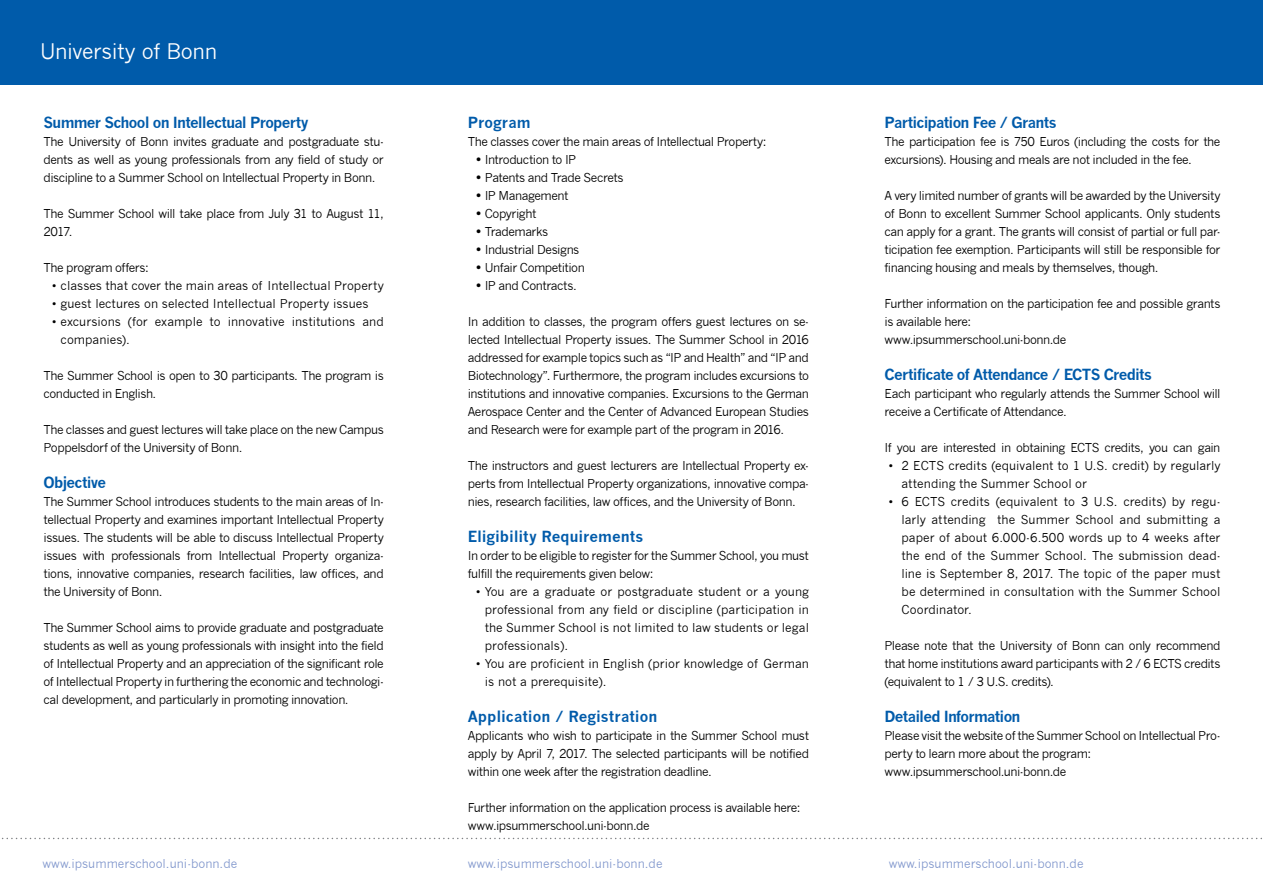
<style>
.page{position:relative;width:1263px;height:893px;background:#fff}
.page>*{position:absolute;margin:0;border:0;box-sizing:border-box;transform-origin:0 0}
.t1{font:21px "News Gothic";letter-spacing:-.02em;color:#fff}
.t2{font:700 15px "News Gothic";letter-spacing:-.045em;color:#005baa}
.t3{font:700 15px "News Gothic";color:#005baa}
.t4{font:700 15px "News Gothic";letter-spacing:.005em;color:#005baa}
.t5{font:12px/18px "News Gothic";letter-spacing:-.035em;color:#000;text-align:justify}
.t6{font:12px/18px "News Gothic";color:#000}
.t7{font:12px "News Gothic";color:#8298cd}
.s1{font-family:"Myriad Pro";font-size:18px}
</style>
<div class="page">
<div style="left:0;top:0;width:1263px;height:85px;background:#005baa"></div>
<svg style="left:2px;top:838px;width:1260px;height:1px"></svg>
<h1 class="t1" style="left:40px;top:39px;width:178px">University of Bonn</h1>
<p class="t2" style="left:44px;top:113px;width:267px">Summer School on Intellectual Property</p>
<p class="t5" style="left:44px;top:132px;width:342px">The University of Bonn invites graduate and postgraduate stu&shy;dents as well as young professionals from any field of study or discipline to a Summer School on Intellectual Property in Bonn.</p>
<p class="t5" style="left:44px;top:204px;width:342px">The Summer School will take place from July 31 to August 11,<br>2017.</p>
<p class="t5" style="left:44px;top:258px;width:107px">The program offers:</p>
<p class="t6" style="left:52px;top:276px;width:333px">• classes that cover the main areas of Intellectual Property</p>
<p class="t6" style="left:52px;top:294px;width:318px">• guest lectures on selected Intellectual Property issues</p>
<p class="t6" style="left:61px;top:312px;width:325px;text-indent:-9px">• excursions (for example to innovative institutions and companies).</p>
<p class="t5" style="left:44px;top:366px;width:342px">The Summer School is open to 30 participants. The program is conducted in English.</p>
<p class="t5" style="left:44px;top:420px;width:342px">The classes and guest lectures will take place on the new Campus<br>Poppelsdorf of the University of Bonn.</p>
<p class="t2" style="left:44px;top:473px;width:64px">Objective</p>
<p class="t5" style="left:44px;top:492px;width:342px">The Summer School introduces students to the main areas of In&shy;tellectual Property and examines important Intellectual Property issues. The students will be able to discuss Intellectual Property issues with professionals from Intellectual Property organiza&shy;tions, innovative companies, research facilities, law offices, and the University of Bonn.</p>
<p class="t5" style="left:44px;top:618px;width:342px">The Summer School aims to provide graduate and postgraduate students as well as young professionals with insight into the field of Intellectual Property and an appreciation of the significant role of Intellectual Property in furthering the economic and technologi&shy;cal development, and particularly in promoting innovation.</p>
<p class="t4" style="left:468px;top:113px;width:64px">Program</p>
<p class="t5" style="left:468px;top:132px;width:300px">The classes cover the main areas of Intellectual Property:</p>
<p class="t5" style="left:476px;top:150px;width:102px"><span class="s1">•</span> Introduction to IP</p>
<p class="t5" style="left:476px;top:168px;width:149px"><span class="s1">•</span> Patents and Trade Secrets</p>
<p class="t5" style="left:476px;top:186px;width:94px"><span class="s1">•</span> IP Management</p>
<p class="t5" style="left:476px;top:204px;width:62px"><span class="s1">•</span> Copyright</p>
<p class="t5" style="left:476px;top:222px;width:74px"><span class="s1">•</span> Trademarks</p>
<p class="t5" style="left:476px;top:240px;width:105px"><span class="s1">•</span> Industrial Designs</p>
<p class="t5" style="left:476px;top:258px;width:110px"><span class="s1">•</span> Unfair Competition</p>
<p class="t5" style="left:476px;top:276px;width:102px"><span class="s1">•</span> IP and Contracts.</p>
<p class="t5" style="left:468px;top:312px;width:343px">In addition to classes, the program offers guest lectures on se&shy;lected Intellectual Property issues. The Summer School in 2016 addressed for example topics such as “IP and Health” and “IP and Biotechnology”. Furthermore, the program includes excursions to institutions and innovative companies. Excursions to the German Aerospace Center and the Center of Advanced European Studies and Research were for example part of the program in 2016.</p>
<p class="t5" style="left:468px;top:456px;width:343px">The instructors and guest lecturers are Intellectual Property ex&shy;perts from Intellectual Property organizations, innovative compa&shy;nies, research facilities, law offices, and the University of Bonn.</p>
<p class="t3" style="left:468px;top:527px;width:177px">Eligibility Requirements</p>
<p class="t5" style="left:468px;top:546px;width:343px">In order to be eligible to register for the Summer School, you must fulfill the requirements given below:</p>
<p class="t5" style="left:485px;top:582px;width:326px;text-indent:-9px">• You are a graduate or postgraduate student or a young professional from any field or discipline (participation in the Summer School is not limited to law students or legal professionals).</p>
<p class="t6" style="left:485px;top:654px;width:326px;text-indent:-9px">• You are proficient in English (prior knowledge of German is not a prerequisite).</p>
<p class="t3" style="left:468px;top:707px;width:191px">Application / Registration</p>
<p class="t5" style="left:468px;top:726px;width:343px">Applicants who wish to participate in the Summer School must apply by April 7, 2017. The selected participants will be notified within one week after the registration deadline.</p>
<p class="t5" style="left:468px;top:798px;width:334px">Further information on the application process is available here: www.ipsummerschool.uni-bonn.de</p>
<p class="t7" style="left:43px;top:856px;width:196px">www.ipsummerschool.uni-bonn.de</p>
<p class="t7" style="left:468px;top:856px;width:196px">www.ipsummerschool.uni-bonn.de</p>
<p class="t2" style="left:884px;top:113px;width:174px">Participation Fee / Grants</p>
<p class="t5" style="left:884px;top:132px;width:337px">The participation fee is 750 Euros (including the costs for the excursions). Housing and meals are not included in the fee.</p>
<p class="t5" style="left:884px;top:186px;width:337px">A very limited number of grants will be awarded by the University of Bonn to excellent Summer School applicants. Only students can apply for a grant. The grants will consist of partial or full par&shy;ticipation fee exemption. Participants will still be responsible for financing housing and meals by themselves, though.</p>
<p class="t5" style="left:884px;top:294px;width:337px;text-align:left">Further information on the participation fee and possible grants is available here:<br>www.ipsummerschool.uni-bonn.de</p>
<p class="t2" style="left:884px;top:365px;width:269px">Certificate of Attendance / ECTS Credits</p>
<p class="t5" style="left:884px;top:384px;width:337px">Each participant who regularly attends the Summer School will receive a Certificate of Attendance.</p>
<p class="t5" style="left:884px;top:438px;width:337px">If you are interested in obtaining ECTS credits, you can gain</p>
<p class="t6" style="left:901px;top:456px;width:320px;text-indent:-13px">• 2 ECTS credits (equivalent to 1 U.S. credit) by regularly attending the Summer School or</p>
<p class="t5" style="left:901px;top:492px;width:320px;text-indent:-13px">• 6 ECTS credits (equivalent to 3 U.S. credits) by regu&shy;larly attending the Summer School and submitting a paper of about 6.000-6.500 words up to 4 weeks after the end of the Summer School. The submission dead&shy;line is September 8, 2017. The topic of the paper must be determined in consultation with the Summer School Coordinator.</p>
<p class="t5" style="left:884px;top:636px;width:337px">Please note that the University of Bonn can only recommend that home institutions award participants with 2 / 6 ECTS credits (equivalent to 1 / 3 U.S. credits).</p>
<p class="t2" style="left:884px;top:707px;width:137px">Detailed Information</p>
<p class="t5" style="left:884px;top:726px;width:337px;text-align:left">Please visit the website of the Summer School on Intellectual Pro&shy;perty to learn more about the program: www.ipsummerschool.uni-bonn.de</p>
<p class="t7" style="left:889px;top:856px;width:196px">www.ipsummerschool.uni-bonn.de</p>
</div>
